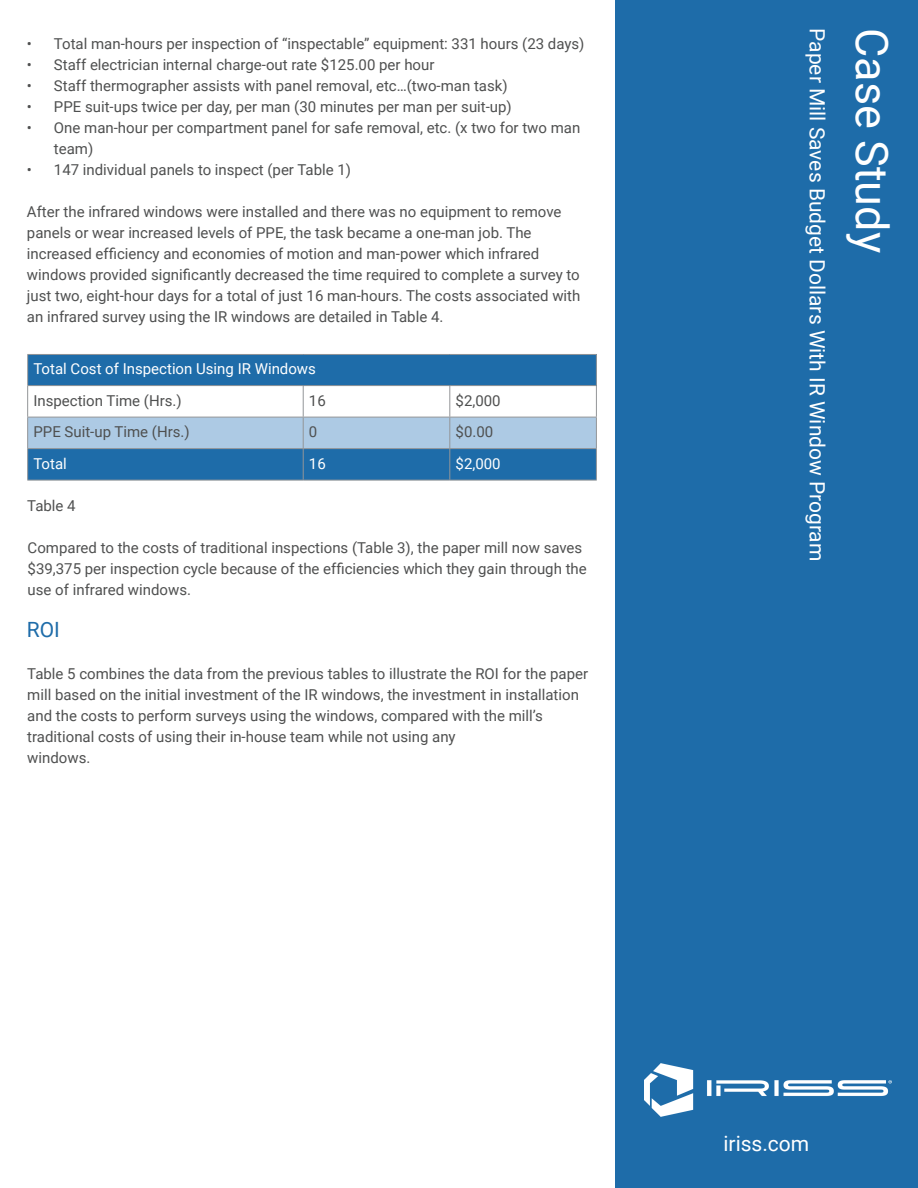
<style>
.page{position:relative;width:918px;height:1188px;background:#fff}
.page>*{position:absolute;margin:0;border:0;box-sizing:border-box;transform-origin:0 0}
.t1{font:45px "Roboto";color:#fff}
.t2{font:21px "Roboto";color:#fff}
.Heading_4{font:21px "Roboto";color:#1e6ca9}
.Body_Text_10pt{font:15px/21px "Roboto";color:#4f5050}
.t3{font:15px "Roboto";color:#fff}
</style>
<div class="page">
<div style="left:615px;top:0;width:303px;height:1188px;background:#1e6ca9"></div>
<svg style="left:644px;top:1063px;width:248px;height:54px"></svg>
<div style="left:28px;top:354px;width:568px;height:32px;background:#1e6ca9"></div>
<svg style="left:28px;top:418px;width:568px;height:62px;background:#659ac5"></svg>
<hr style="left:27px;top:354px;width:276px;height:1px;background:#939598">
<hr style="left:27px;top:355px;width:1px;height:30px;background:#939598">
<hr style="left:303px;top:354px;width:147px;height:1px;background:#939598">
<hr style="left:450px;top:354px;width:147px;height:1px;background:#939598">
<hr style="left:596px;top:355px;width:1px;height:30px;background:#939598">
<hr style="left:27px;top:385px;width:276px;height:1px;background:#939598">
<hr style="left:27px;top:386px;width:1px;height:31px;background:#939598">
<hr style="left:303px;top:385px;width:147px;height:1px;background:#939598">
<hr style="left:303px;top:386px;width:1px;height:31px;background:#939598">
<hr style="left:450px;top:385px;width:147px;height:1px;background:#939598">
<hr style="left:449px;top:386px;width:1px;height:31px;background:#939598">
<hr style="left:596px;top:386px;width:1px;height:31px;background:#939598">
<hr style="left:27px;top:417px;width:276px;height:1px;background:#939598">
<hr style="left:27px;top:417px;width:1px;height:31px;background:#939598">
<hr style="left:303px;top:417px;width:147px;height:1px;background:#939598">
<hr style="left:303px;top:417px;width:1px;height:31px;background:#939598">
<hr style="left:450px;top:417px;width:147px;height:1px;background:#939598">
<hr style="left:449px;top:417px;width:1px;height:31px;background:#939598">
<hr style="left:596px;top:417px;width:1px;height:31px;background:#939598">
<hr style="left:27px;top:448px;width:276px;height:1px;background:#939598">
<hr style="left:27px;top:449px;width:1px;height:31px;background:#939598">
<hr style="left:303px;top:448px;width:147px;height:1px;background:#939598">
<hr style="left:303px;top:449px;width:1px;height:31px;background:#939598">
<hr style="left:450px;top:448px;width:147px;height:1px;background:#939598">
<hr style="left:449px;top:449px;width:1px;height:31px;background:#939598">
<hr style="left:596px;top:449px;width:1px;height:31px;background:#939598">
<hr style="left:27px;top:480px;width:276px;height:1px;background:#939598">
<hr style="left:303px;top:480px;width:147px;height:1px;background:#939598">
<hr style="left:450px;top:480px;width:147px;height:1px;background:#939598">
<p class="Body_Text_10pt" style="left:27px;top:32px;width:559px">• Total man-hours per inspection of “inspectable” equipment: 331 hours (23 days)</p>
<p class="Body_Text_10pt" style="left:27px;top:53px;width:409px">• Staff electrician internal charge-out rate $125.00 per hour</p>
<p class="Body_Text_10pt" style="left:27px;top:74px;width:482px">• Staff thermographer assists with panel removal, etc…(two-man task)</p>
<p class="Body_Text_10pt" style="left:27px;top:95px;width:486px">• PPE suit-ups twice per day, per man (30 minutes per man per suit-up)</p>
<p class="Body_Text_10pt" style="left:54px;top:116px;width:528px;text-indent:-27px">• One man-hour per compartment panel for safe removal, etc. (x two for two man team)</p>
<p class="Body_Text_10pt" style="left:27px;top:158px;width:326px">• 147 individual panels to inspect (per Table 1)</p>
<p class="Body_Text_10pt" style="left:27px;top:200px;width:555px">After the infrared windows were installed and there was no equipment to remove panels or wear increased levels of PPE, the task became a one-man job. The increased efficiency and economies of motion and man-power which infrared windows provided significantly decreased the time required to complete a survey to just two, eight-hour days for a total of just 16 man-hours. The costs associated with an infrared survey using the IR windows are detailed in Table 4.</p>
<p class="t3" style="left:33px;top:358px;width:284px">Total Cost of Inspection Using IR Windows</p>
<p class="Body_Text_10pt" style="left:33px;top:389px;width:150px">Inspection Time (Hrs.)</p>
<p class="Body_Text_10pt" style="left:309px;top:389px;width:18px">16</p>
<p class="Body_Text_10pt" style="left:456px;top:389px;width:47px">$2,000</p>
<p class="Body_Text_10pt" style="left:33px;top:421px;width:158px">PPE Suit-up Time (Hrs.)</p>
<p class="Body_Text_10pt" style="left:309px;top:421px;width:10px">0</p>
<p class="Body_Text_10pt" style="left:456px;top:421px;width:39px">$0.00</p>
<p class="t3" style="left:33px;top:453px;width:35px">Total</p>
<p class="t3" style="left:309px;top:453px;width:18px">16</p>
<p class="t3" style="left:456px;top:453px;width:47px">$2,000</p>
<p class="Body_Text_10pt" style="left:27px;top:494px;width:50px">Table 4</p>
<p class="Body_Text_10pt" style="left:28px;top:536px;width:561px">Compared to the costs of traditional inspections (Table 3), the paper mill now saves $39,375 per inspection cycle because of the efficiencies which they gain through the use of infrared windows.</p>
<p class="Heading_4" style="left:27px;top:614px;width:35px">ROI</p>
<p class="Body_Text_10pt" style="left:27px;top:662px;width:562px">Table 5 combines the data from the previous tables to illustrate the ROI for the paper mill based on the initial investment of the IR windows, the investment in installation and the costs to perform surveys using the windows, compared with the mill’s traditional costs of using their in-house team while not using any</p>
<p class="Body_Text_10pt" style="left:27px;top:746px;width:65px">windows.</p>
<h2 class="t2" style="left:832px;top:28px;width:535px;rotate:90deg">Paper Mill Saves Budget Dollars With IR Window Program</h2>
<h1 class="t1" style="left:904px;top:28px;width:226px;rotate:90deg">Case Study</h1>
<h2 class="t2" style="left:821px;top:60px;width:175px;rotate:90deg">Electrical Cabinets</h2>
<h2 class="t2" style="left:723px;top:1129px;width:87px">iriss.com</h2>
</div>
